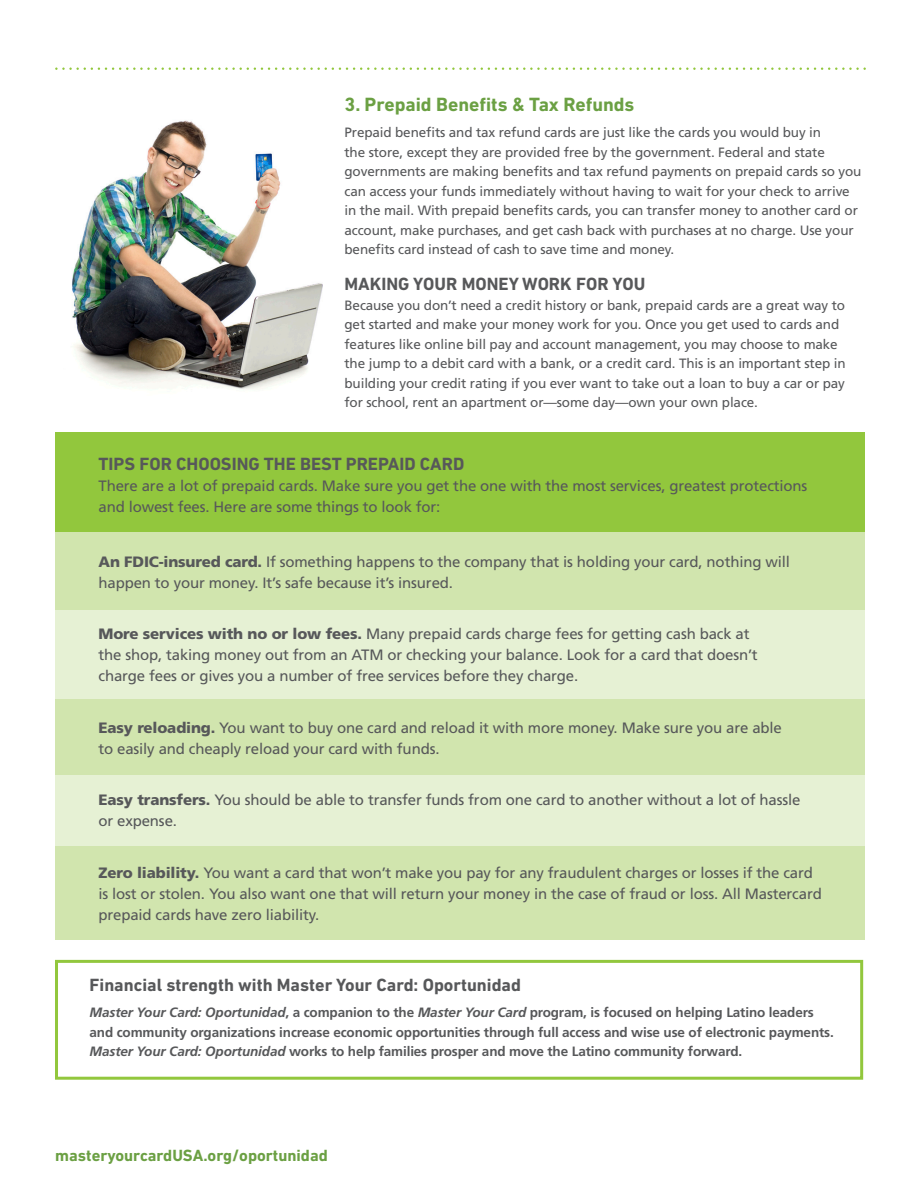
<style>
.page{position:relative;width:918px;height:1188px;background:#fff}
.page>*{position:absolute;margin:0;border:0;box-sizing:border-box;transform-origin:0 0}
.Paragraph_Style_1{font:700 19.5px "DIN Next LT Pro";color:#6ba043}
.Paragraph_Style_1-2{font:700 18px "DIN Next LT Pro";color:#57585a}
.MC_Headers{font:700 18px "DIN Next LT Pro";color:#57585a}
.t1{font:700 16.5px "DIN Next LT Pro";color:#6ba043}
.Paragraph_Style_1-3{font:15px/21px "Frutiger LT Std";letter-spacing:-.01em;color:#57585a}
.Paragraph_Style_1-4{font:13.5px/19.5px "Frutiger LT Std";letter-spacing:-.01em;color:#57585a}
.MC_Headers-2{font:700 13.5px/19.5px "Frutiger LT Std";letter-spacing:-.01em;color:#57585a}
.s1{font-weight:900}
.s2{font-style:italic}
</style>
<div class="page">
<div style="left:55px;top:532px;width:810px;height:78px;background:#d1e5ae"></div>
<div style="left:55px;top:433px;width:810px;height:99px;background:#92c73d"></div>
<div style="left:55px;top:699px;width:810px;height:76px;background:#d1e5ae"></div>
<div style="left:55px;top:775px;width:810px;height:76px;background:#e6f1d4"></div>
<svg style="left:55px;top:67px;width:811px;height:3px"></svg>
<div style="left:55px;top:610px;width:810px;height:89px;background:#e6f1d4"></div>
<div style="left:55px;top:847px;width:810px;height:93px;background:#d1e5ae"></div>
<div style="left:55px;top:960px;width:808px;height:120px;border:3px solid #92c73d"></div>
<img style="left:72px;top:120px;width:251px;height:270px">
<p class="Paragraph_Style_1" style="left:345px;top:93px;width:291px">3. Prepaid Benefits &amp; Tax Refunds</p>
<p class="Paragraph_Style_1-4" style="left:345px;top:123px;width:518px">Prepaid benefits and tax refund cards are just like the cards you would buy in<br>the store, except they are provided free by the government. Federal and state governments are making benefits and tax refund payments on prepaid cards so you can access your funds immediately without having to wait for your check to arrive in the mail. With prepaid benefits cards, you can transfer money to another card or account, make purchases, and get cash back with purchases at no charge. Use your benefits card instead of cash to save time and money.</p>
<p class="Paragraph_Style_1-2" style="left:345px;top:273px;width:302px">MAKING YOUR MONEY WORK FOR YOU</p>
<p class="Paragraph_Style_1-4" style="left:345px;top:295px;width:503px">Because you don’t need a credit history or bank, prepaid cards are a great way to get started and make your money work for you. Once you get used to cards and features like online bill pay and account management, you may choose to make the jump to a debit card with a bank, or a credit card. This is an important step in building your credit rating if you ever want to take out a loan to buy a car or pay for school, rent an apartment or—some day—own your own place.</p>
<p class="Paragraph_Style_1-2" style="left:99px;top:454px;width:367px">TIPS FOR CHOOSING THE BEST PREPAID CARD</p>
<p class="Paragraph_Style_1-3" style="left:99px;top:476px;width:710px">There are a lot of prepaid cards. Make sure you get the one with the most services, greatest protections and lowest fees. Here are some things to look for:</p>
<p class="Paragraph_Style_1-3" style="left:99px;top:551px;width:693px"><span class="s1">An FDIC-insured card.</span> If something happens to the company that is holding your card, nothing will happen to your money. It’s safe because it’s insured.</p>
<p class="Paragraph_Style_1-3" style="left:99px;top:623px;width:661px"><span class="s1">More services with no or low fees.</span> Many prepaid cards charge fees for getting cash back at the shop, taking money out from an ATM or checking your balance. Look for a card that doesn’t charge fees or gives you a number of free services before they charge.</p>
<p class="Paragraph_Style_1-3" style="left:99px;top:717px;width:685px"><span class="s1">Easy reloading.</span> You want to buy one card and reload it with more money. Make sure you are able to easily and cheaply reload your card with funds.</p>
<p class="Paragraph_Style_1-3" style="left:99px;top:789px;width:703px"><span class="s1">Easy transfers.</span> You should be able to transfer funds from one card to another without a lot of hassle or expense.</p>
<p class="Paragraph_Style_1-3" style="left:99px;top:862px;width:725px"><span class="s1">Zero liability.</span> You want a card that won’t make you pay for any fraudulent charges or losses if the card is lost or stolen. You also want one that will return your money in the case of fraud or loss. All Mastercard prepaid cards have zero liability.</p>
<p class="MC_Headers" style="left:90px;top:974px;width:433px">Financial strength with Master Your Card: Oportunidad</p>
<p class="MC_Headers-2" style="left:90px;top:1003px;width:746px"><span class="s2">Master Your Card: Oportunidad</span>, a companion to the <span class="s2">Master Your Card</span> program, is focused on helping Latino leaders and community organizations increase economic opportunities through full access and wise use of electronic payments.<br><span class="s2">Master Your Card: Oportunidad</span> works to help families prosper and move the Latino community forward.</p>
<p class="t1" style="left:55px;top:1146px;width:274px">masteryourcardUSA.org/oportunidad</p>
</div>
